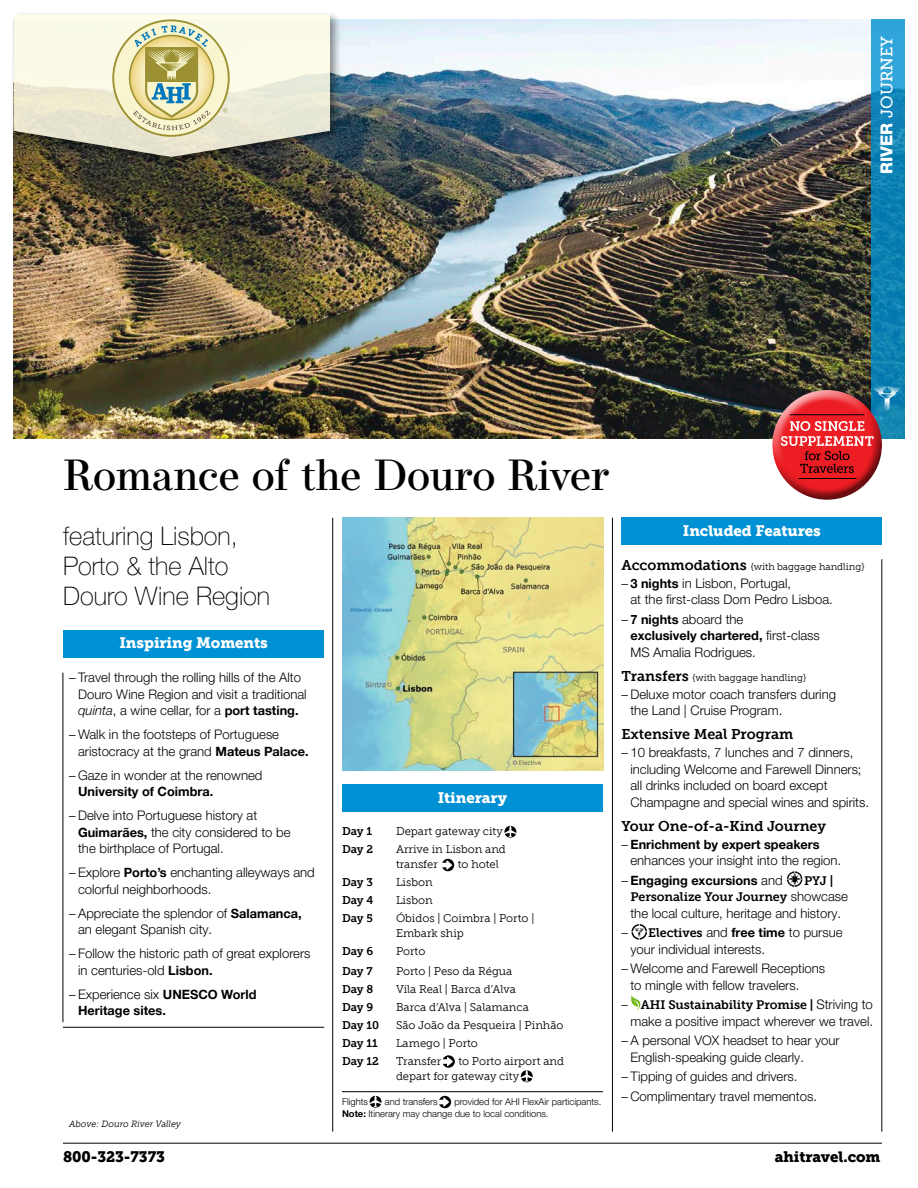
<style>
.page{position:relative;width:918px;height:1188px;background:#fff}
.page>*{position:absolute;margin:0;border:0;box-sizing:border-box;transform-origin:0 0}
.t1{font:500 43.5px "Operetta 8";color:#000}
.t2{font:100 25.5px/30px "Helvetica Neue LT Pro";color:#000}
.t3{font:16.5px "Museo Slab 500";letter-spacing:-.005em;color:#fff}
.t4{font:15px "Museo Slab 900";letter-spacing:-.005em;color:#fff}
.t5{font:15px "Museo Slab 900";letter-spacing:-.005em;color:#000}
.t6{font:14.25px "Museo Slab 700";letter-spacing:-.005em;color:#000}
.t7{font:300 13.2px/16.5px "Helvetica Neue LT Pro";color:#000}
.t8{font:700 12.75px "Helvetica Neue LT Pro";color:#000}
.t9{font:12.3px/16.5px "Museo Slab 700";letter-spacing:-.005em;color:#000}
.t10{font:11.25px/15px "Museo Slab 300";color:#000}
.t11{font:11.25px "Museo Slab 700";color:#000}
.t12{font:9.75px "Museo Slab 300";letter-spacing:-.005em;color:#000}
.t13{font:300 9.3px/12px "Helvetica Neue LT Pro";color:#000}
.t14{font:italic 9px "Museo Slab 300";letter-spacing:-.005em;color:#000}
.s1{font-family:"Helvetica Neue LT Pro";font-weight:800}
.s2{font-family:"Museo Slab 700";font-size:14.25px}
.s3{font-weight:700;font-size:12.75px}
.s4{font-weight:300;font-size:13.2px}
.s5{font-style:italic}
.s6{font-family:"Helvetica Neue LT Pro";font-weight:300;font-size:13.2px}
.s7{font-family:"Museo Slab 700";font-weight:400;font-size:12.3px}
.s8{font-weight:700}
</style>
<div class="page">
<img style="left:14px;top:19px;width:857px;height:420px">
<svg style="left:871px;top:19px;width:33px;height:420px;background:#1487bb"></svg>
<div style="left:63px;top:630px;width:261px;height:28px;background:#0090d4"></div>
<div style="left:621px;top:518px;width:261px;height:27px;background:#0090d4"></div>
<img style="left:342px;top:518px;width:262px;height:253px">
<hr style="left:63px;top:1143px;width:819px;height:1px;background:#000">
<hr style="left:332px;top:518px;width:1px;height:614px;background:#000">
<hr style="left:612px;top:518px;width:1px;height:614px;background:#000">
<hr style="left:882px;top:559px;width:1px;height:573px;background:#000">
<hr style="left:63px;top:673px;width:1px;height:349px;background:#000">
<svg style="left:787px;top:871px;width:15px;height:16px"></svg>
<svg style="left:631px;top:924px;width:16px;height:16px"></svg>
<svg style="left:631px;top:996px;width:9px;height:14px"></svg>
<div style="left:342px;top:784px;width:261px;height:28px;background:#0090d4"></div>
<hr style="left:342px;top:1091px;width:261px;height:1px;background:#000">
<svg style="left:504px;top:826px;width:12px;height:12px"></svg>
<svg style="left:442px;top:859px;width:12px;height:12px"></svg>
<svg style="left:443px;top:1055px;width:12px;height:13px"></svg>
<svg style="left:521px;top:1070px;width:12px;height:12px"></svg>
<svg style="left:370px;top:1096px;width:12px;height:12px"></svg>
<svg style="left:439px;top:1096px;width:12px;height:12px"></svg>
<div style="left:761px;top:379px;width:121px;height:98px;background:#fff;opacity:.75"></div>
<div style="left:771px;top:407px;width:122px;height:94px;background:#000;opacity:.55"></div>
<svg style="left:781px;top:421px;width:93px;height:52px;background:#df3e43"></svg>
<hr style="left:790px;top:414px;width:74px;height:1px;background:#000">
<hr style="left:798px;top:478px;width:58px;height:1px;background:#000">
<svg style="left:873px;top:386px;width:28px;height:26px"></svg>
<hr style="left:63px;top:1027px;width:261px;height:1px;background:#000">
<div style="left:10px;top:11px;width:333px;height:158px;background:#000;opacity:.5"></div>
<svg style="left:14px;top:14px;width:316px;height:143px;background:#dad8c6"></svg>
<svg style="left:112px;top:19px;width:118px;height:118px;background:#d7d5a8"></svg>
<p class="t3" style="left:878px;top:174px;width:139px;rotate:-90deg"><span class="s1">RIVER</span> JOURNEY</p>
<h1 class="t1" style="left:63px;top:450px;width:548px">Romance of the Douro River</h1>
<h2 class="t2" style="left:63px;top:520px;width:209px">featuring Lisbon,<br>Porto &amp; the Alto<br>Douro Wine Region</h2>
<p class="t4" style="left:683px;top:522px;width:139px">Included Features</p>
<p class="t12" style="left:621px;top:561px;width:245px"><span class="s2">Accommodations</span> {with baggage handling}</p>
<p class="t7" style="left:630px;top:574px;width:204px;text-indent:-9px">– <span class="s3">3 nights</span> in Lisbon, Portugal,<br>at the first-class Dom Pedro Lisboa.</p>
<p class="t7" style="left:621px;top:610px;width:123px">– <span class="s3">7 nights</span> aboard the</p>
<p class="t8" style="left:630px;top:628px;width:191px">exclusively chartered, <span class="s4">first-class</span></p>
<p class="t7" style="left:630px;top:643px;width:127px">MS Amalia Rodrigues.</p>
<p class="t12" style="left:621px;top:672px;width:186px"><span class="s2">Transfers</span> {with baggage handling}</p>
<p class="t7" style="left:630px;top:685px;width:207px;text-indent:-9px">– Deluxe motor coach transfers during the Land | Cruise Program.</p>
<p class="t6" style="left:621px;top:726px;width:173px">Extensive Meal Program</p>
<p class="t7" style="left:630px;top:744px;width:240px;text-indent:-9px">– 10 breakfasts, 7 lunches and 7 dinners, including Welcome and Farewell Dinners; all drinks included on board except Champagne and special wines and spirits.</p>
<p class="t6" style="left:621px;top:818px;width:206px">Your One-of-a-Kind Journey</p>
<p class="t8" style="left:621px;top:836px;width:200px"><span class="s4">–</span> Enrichment by expert speakers</p>
<p class="t7" style="left:630px;top:852px;width:212px">enhances your insight into the region.</p>
<p class="t8" style="left:621px;top:872px;width:163px"><span class="s4">–</span> Engaging excursions <span class="s4">and</span></p>
<p class="t4" style="left:119px;top:635px;width:150px">Inspiring Moments</p>
<p class="t7" style="left:78px;top:669px;width:230px;text-indent:-9px">– Travel through the rolling hills of the Alto<br>Douro Wine Region and visit a traditional <span class="s5">quinta</span>, a wine cellar, for a <span class="s3">port tasting.</span></p>
<p class="t7" style="left:78px;top:726px;width:232px;text-indent:-9px">– Walk in the footsteps of Portuguese aristocracy at the grand <span class="s3">Mateus Palace.</span></p>
<p class="t7" style="left:69px;top:766px;width:195px">– Gaze in wonder at the renowned</p>
<p class="t8" style="left:78px;top:784px;width:137px">University of Coimbra.</p>
<p class="t7" style="left:78px;top:807px;width:214px;text-indent:-9px">– Delve into Portuguese history at<br><span class="s3">Guimarães,</span> the city considered to be the birthplace of Portugal.</p>
<p class="t7" style="left:78px;top:864px;width:238px;text-indent:-9px">– Explore <span class="s3">Porto’s</span> enchanting alleyways and colorful neighborhoods.</p>
<p class="t7" style="left:78px;top:904px;width:225px;text-indent:-9px">– Appreciate the splendor of <span class="s3">Salamanca, </span>an elegant Spanish city.</p>
<p class="t7" style="left:78px;top:945px;width:234px;text-indent:-9px">– Follow the historic path of great explorers in centuries-old <span class="s3">Lisbon.</span></p>
<p class="t7" style="left:69px;top:985px;width:189px">– Experience six <span class="s3">UNESCO World</span></p>
<p class="t8" style="left:78px;top:1003px;width:89px">Heritage sites.</p>
<p class="t4" style="left:438px;top:789px;width:71px">Itinerary</p>
<p class="t11" style="left:342px;top:825px;width:32px">Day 1</p>
<p class="t10" style="left:396px;top:824px;width:108px">Depart gateway city</p>
<p class="t11" style="left:342px;top:843px;width:33px">Day 2</p>
<p class="t10" style="left:396px;top:842px;width:111px">Arrive in Lisbon and transfer</p>
<p class="t10" style="left:458px;top:857px;width:43px">to hotel</p>
<p class="t9" style="left:630px;top:872px;width:219px;text-indent:174px">PYJ |<br>Personalize Your Journey <span class="s6">showcase</span></p>
<p class="t7" style="left:630px;top:904px;width:212px">the local culture, heritage and history.</p>
<p class="t7" style="left:630px;top:924px;width:214px;text-indent:-9px">– <span class="s7">Electives</span> and <span class="s3">free time</span> to pursue your individual interests.</p>
<p class="t7" style="left:630px;top:960px;width:196px;text-indent:-9px">– Welcome and Farewell Receptions to mingle with fellow travelers.</p>
<p class="t9" style="left:621px;top:997px;width:253px"><span class="s6">–</span> AHI Sustainability Promise | <span class="s6">Striving to</span></p>
<p class="t7" style="left:630px;top:1012px;width:244px">make a positive impact wherever we travel.</p>
<p class="t7" style="left:630px;top:1032px;width:211px;text-indent:-9px">– A personal VOX headset to hear your<br>English-speaking guide clearly.</p>
<p class="t7" style="left:621px;top:1068px;width:178px">– Tipping of guides and drivers.</p>
<p class="t7" style="left:621px;top:1087px;width:197px">– Complimentary travel mementos.</p>
<p class="t11" style="left:342px;top:876px;width:33px">Day 3</p>
<p class="t10" style="left:396px;top:875px;width:38px">Lisbon</p>
<p class="t11" style="left:342px;top:894px;width:33px">Day 4</p>
<p class="t10" style="left:396px;top:893px;width:38px">Lisbon</p>
<p class="t11" style="left:342px;top:912px;width:33px">Day 5</p>
<p class="t10" style="left:396px;top:911px;width:140px">Óbidos | Coimbra | Porto |<br>Embark ship</p>
<p class="t11" style="left:342px;top:945px;width:33px">Day 6</p>
<p class="t10" style="left:396px;top:944px;width:31px">Porto</p>
<p class="t11" style="left:342px;top:965px;width:32px">Day 7</p>
<p class="t10" style="left:396px;top:964px;width:118px">Porto | Peso da Régua</p>
<p class="t11" style="left:342px;top:983px;width:33px">Day 8</p>
<p class="t10" style="left:396px;top:982px;width:122px">Vila Real | Barca d’Alva</p>
<p class="t11" style="left:342px;top:1001px;width:33px">Day 9</p>
<p class="t10" style="left:396px;top:1000px;width:134px">Barca d’Alva | Salamanca</p>
<p class="t11" style="left:342px;top:1019px;width:39px">Day 10</p>
<p class="t10" style="left:396px;top:1018px;width:169px">São João da Pesqueira | Pinhão</p>
<p class="t11" style="left:342px;top:1037px;width:37px">Day 11</p>
<p class="t10" style="left:396px;top:1036px;width:83px">Lamego | Porto</p>
<p class="t11" style="left:342px;top:1055px;width:38px">Day 12</p>
<p class="t10" style="left:396px;top:1054px;width:47px">Transfer</p>
<p class="t10" style="left:396px;top:1054px;width:170px;text-indent:62px">to Porto airport and depart for gateway city</p>
<p class="t13" style="left:342px;top:1096px;width:261px;text-indent:112px">provided for AHI FlexAir participants.<br><span class="s8">Note:</span> Itinerary may change due to local conditions.</p>
<p class="t13" style="left:342px;top:1096px;width:28px">Flights</p>
<p class="t13" style="left:385px;top:1096px;width:54px">and transfers</p>
<p class="t14" style="left:69px;top:1119px;width:114px">Above: Douro River Valley</p>
<p class="t5" style="left:63px;top:1148px;width:104px">800-323-7373</p>
<p class="t5" style="left:775px;top:1148px;width:107px">ahitravel.com</p>
</div>
